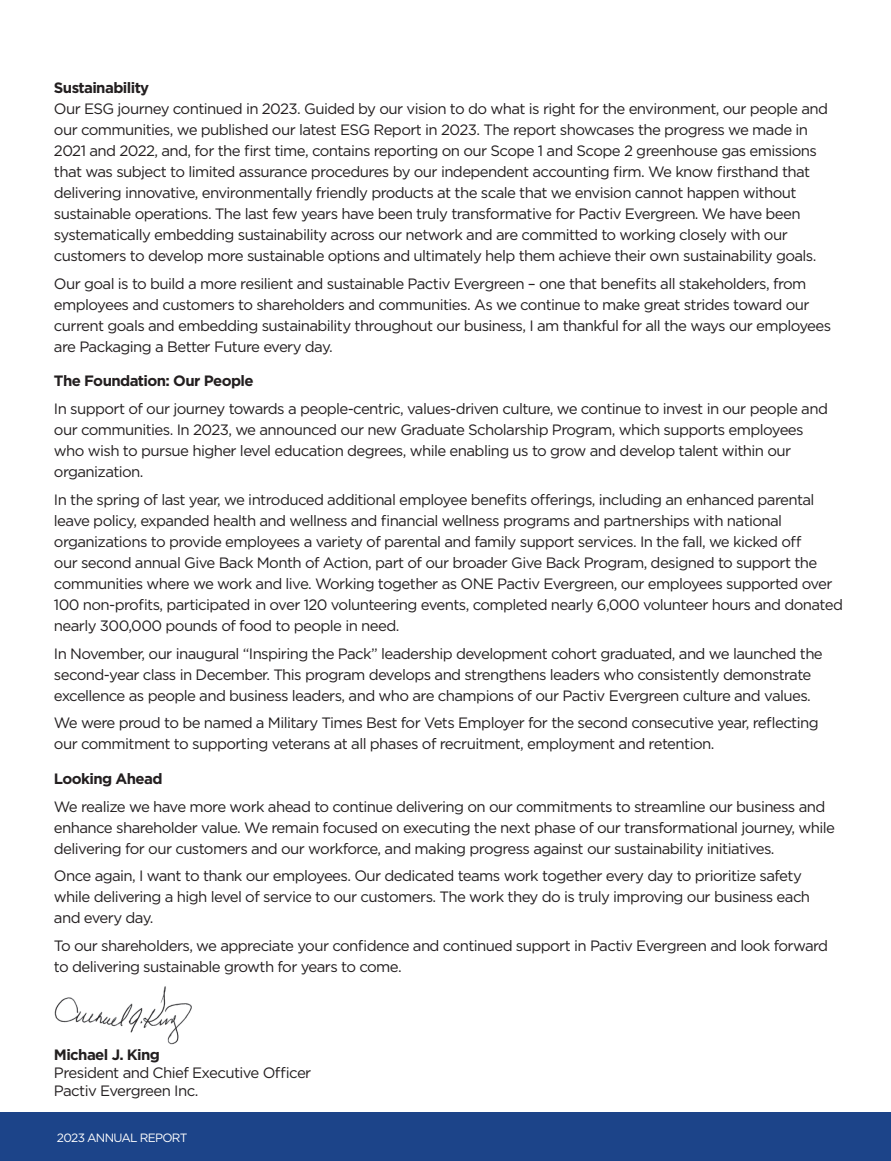
<style>
.page{position:relative;width:891px;height:1161px;background:#fff}
.page>*{position:absolute;margin:0;border:0;box-sizing:border-box;transform-origin:0 0}
.t1{font:15px/21px "Gotham";letter-spacing:-.04em;color:#231f20}
.t2{font:700 15px "Gotham";letter-spacing:-.04em;color:#231f20}
.t3{font:12px "Gotham";letter-spacing:-.06em;color:#fff}
</style>
<div class="page">
<div style="left:0;top:1113px;width:891px;height:48px;background:#1c4489"></div>
<img style="left:54px;top:986px;width:138px;height:59px">
<p class="t2" style="left:54px;top:82px;width:97px">Sustainability</p>
<p class="t1" style="left:54px;top:99px;width:776px">Our ESG journey continued in 2023. Guided by our vision to do what is right for the environment, our people and our communities, we published our latest ESG Report in 2023. The report showcases the progress we made in 2021 and 2022, and, for the first time, contains reporting on our Scope 1 and Scope 2 greenhouse gas emissions that was subject to limited assurance procedures by our independent accounting firm. We know firsthand that delivering innovative, environmentally friendly products at the scale that we envision cannot happen without sustainable operations. The last few years have been truly transformative for Pactiv Evergreen. We have been systematically embedding sustainability across our network and are committed to working closely with our customers to develop more sustainable options and ultimately help them achieve their own sustainability goals.</p>
<p class="t1" style="left:54px;top:274px;width:779px">Our goal is to build a more resilient and sustainable Pactiv Evergreen – one that benefits all stakeholders, from employees and customers to shareholders and communities. As we continue to make great strides toward our current goals and embedding sustainability throughout our business, I am thankful for all the ways our employees are Packaging a Better Future every day.</p>
<p class="t2" style="left:54px;top:375px;width:201px">The Foundation: Our People</p>
<p class="t1" style="left:54px;top:399px;width:775px">In support of our journey towards a people-centric, values-driven culture, we continue to invest in our people and our communities. In 2023, we announced our new Graduate Scholarship Program, which supports employees who wish to pursue higher level education degrees, while enabling us to grow and develop talent within our organization.</p>
<p class="t1" style="left:54px;top:490px;width:790px">In the spring of last year, we introduced additional employee benefits offerings, including an enhanced parental leave policy, expanded health and wellness and financial wellness programs and partnerships with national organizations to provide employees a variety of parental and family support services. In the fall, we kicked off<br>our second annual Give Back Month of Action, part of our broader Give Back Program, designed to support the communities where we work and live. Working together as ONE Pactiv Evergreen, our employees supported over 100 non-profits, participated in over 120 volunteering events, completed nearly 6,000 volunteer hours and donated nearly 300,000 pounds of food to people in need.</p>
<p class="t1" style="left:54px;top:644px;width:770px">In November, our inaugural “Inspiring the Pack” leadership development cohort graduated, and we launched the second-year class in December. This program develops and strengthens leaders who consistently demonstrate excellence as people and business leaders, and who are champions of our Pactiv Evergreen culture and values.</p>
<p class="t1" style="left:54px;top:713px;width:766px">We were proud to be named a Military Times Best for Vets Employer for the second consecutive year, reflecting our commitment to supporting veterans at all phases of recruitment, employment and retention.</p>
<p class="t2" style="left:54px;top:773px;width:110px">Looking Ahead</p>
<p class="t1" style="left:54px;top:797px;width:782px">We realize we have more work ahead to continue delivering on our commitments to streamline our business and enhance shareholder value. We remain focused on executing the next phase of our transformational journey, while delivering for our customers and our workforce, and making progress against our sustainability initiatives.</p>
<p class="t1" style="left:54px;top:866px;width:758px">Once again, I want to thank our employees. Our dedicated teams work together every day to prioritize safety while delivering a high level of service to our customers. The work they do is truly improving our business each and every day.</p>
<p class="t1" style="left:54px;top:936px;width:776px">To our shareholders, we appreciate your confidence and continued support in Pactiv Evergreen and look forward to delivering sustainable growth for years to come.</p>
<p class="t2" style="left:54px;top:1049px;width:108px">Michael J. King</p>
<p class="t1" style="left:54px;top:1064px;width:259px;line-height:18px">President and Chief Executive Officer<br>Pactiv Evergreen Inc.</p>
<p class="t3" style="left:57px;top:1133px;width:132px">2023 ANNUAL REPORT</p>
</div>
